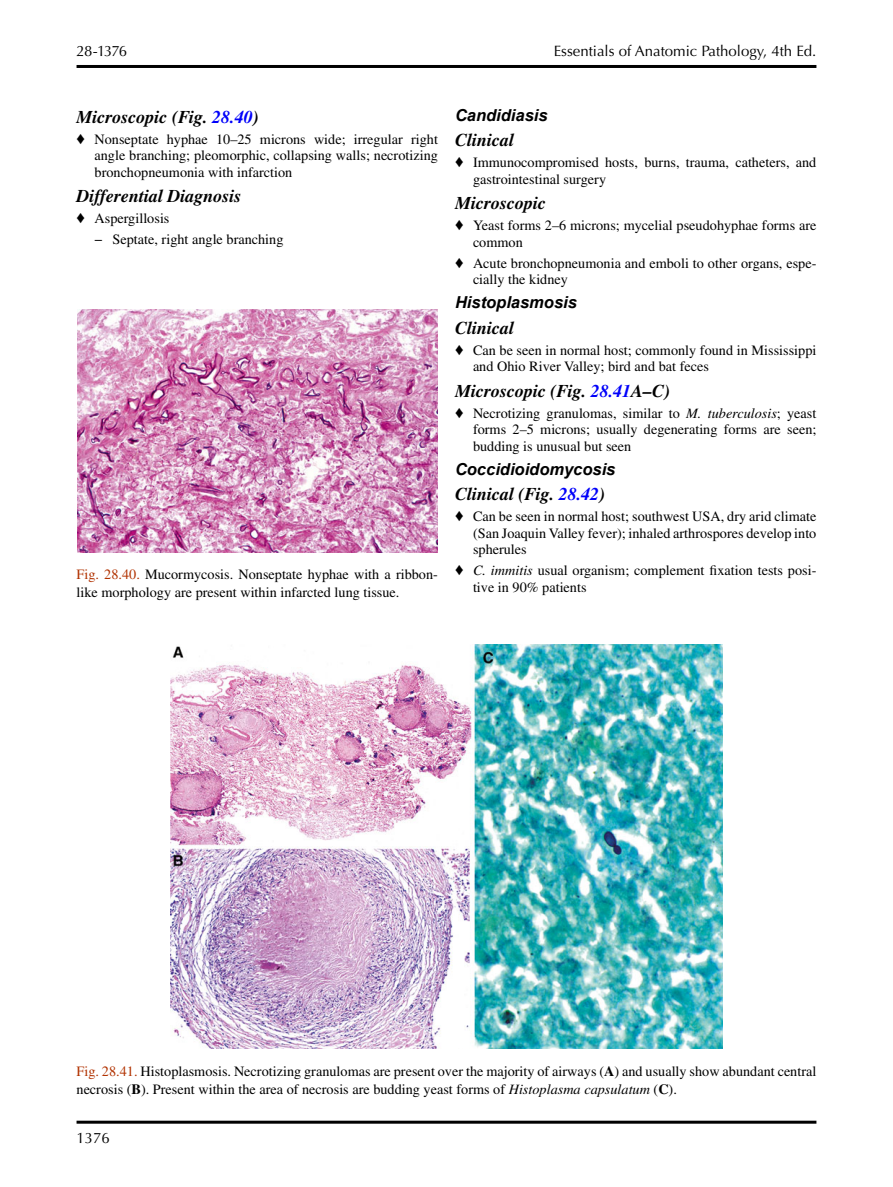
<style>
.page{position:relative;width:893px;height:1187px;background:#fff}
.page>*{position:absolute;margin:0;border:0;box-sizing:border-box;transform-origin:0 0}
.t1{font:italic 700 18px "Xfgfrm Gywdbs Times";color:#000}
.t2{font:italic 700 16.5px "Wkgncx Vwbykp Arial";color:#000}
.t3{font:15px "Yycgfv Ncvrtr Optima";color:#000}
.t4{font:14.25px/16.5px "Wgqymn Rysbcl Times";color:#000}
.s1{color:#0000fa}
.s2{color:#b13200}
.s3{font-family:"Skmjxt Kmrkvr Times";font-style:italic}
.s4{font-family:"Jggdkb Twfrrc Times";font-weight:700}
</style>
<div class="page">
<hr style="left:77px;top:1120px;width:739px;height:3px;background:#000">
<img style="left:77px;top:310px;width:360px;height:242px">
<img style="left:170px;top:645px;width:553px;height:403px">
<hr style="left:77px;top:65px;width:739px;height:3px;background:#000">
<p class="t3" style="left:77px;top:45px;width:52px">28-1376</p>
<p class="t3" style="left:554px;top:45px;width:264px">Essentials of Anatomic Pathology, 4th Ed.</p>
<p class="t1" style="left:77px;top:110px;width:185px">Microscopic (Fig. <span class="s1">28.40</span> )</p>
<p class="t4" style="left:95px;top:132px;width:345px;text-align:justify;text-indent:-18px">♦ Nonseptate hyphae 10–25 microns wide; irregular right angle branching; pleomorphic, collapsing walls; necrotizing bronchopneumonia with infarction</p>
<p class="t1" style="left:77px;top:189px;width:167px">Differential Diagnosis</p>
<p class="t4" style="left:95px;top:209px;width:190px;line-height:21px;text-indent:-18px">♦ Asp ergillosis<br>− Septate, right angle branching</p>
<p class="t4" style="left:77px;top:566px;width:363px;line-height:18px"><span class="s2">Fig. 28.40.</span> Mucormycosis. Nonsepta te hyphae with a ribbon&shy;like morphology are present within infarcted lung tissue.</p>
<p class="t2" style="left:455px;top:106px;width:94px">Candidiasis</p>
<p class="t1" style="left:455px;top:133px;width:61px">Clinical</p>
<p class="t4" style="left:473px;top:155px;width:345px;text-indent:-18px">♦ Immunocompro mised hosts, burns, trauma, catheters, and gastrointestinal surgery</p>
<p class="t1" style="left:455px;top:196px;width:92px">Microscopic</p>
<p class="t4" style="left:473px;top:218px;width:345px;text-indent:-18px">♦ Yeast forms 2–6 microns; mycelial pseudohyphae forms are common</p>
<p class="t4" style="left:473px;top:256px;width:345px;text-indent:-18px">♦ Acute bronchopneumonia and emboli to other organs, espe&shy;cially the ki dney</p>
<p class="t2" style="left:455px;top:293px;width:123px">Histoplasmosis</p>
<p class="t1" style="left:455px;top:321px;width:61px">Clinical</p>
<p class="t4" style="left:473px;top:343px;width:345px;text-indent:-18px">♦ Can be seen in normal host; commonly found in Mississippi and Ohio River Valley; bird and bat feces</p>
<p class="t1" style="left:455px;top:384px;width:217px">Microscopic (Fig. <span class="s1">28.41</span> A–C)</p>
<p class="t4" style="left:473px;top:406px;width:345px;text-align:justify;text-indent:-18px">♦ Necrotizing granulomas, similar to <span class="s3">M. tuberculosis</span> ; yeast forms 2–5 microns; usually degenerating forms are seen; budding is unusual but seen</p>
<p class="t2" style="left:455px;top:460px;width:162px">Coccidioidomycosis</p>
<p class="t1" style="left:455px;top:487px;width:153px">Clinical (Fig. <span class="s1">28.42</span> )</p>
<p class="t4" style="left:473px;top:509px;width:345px;text-align:justify;text-indent:-18px">♦ Can be seen in normal host; southwest USA, dry arid climate (San Joaquin Valley fever); inhaled arthrospores develop into spherules</p>
<p class="t4" style="left:473px;top:563px;width:345px;text-indent:-18px">♦ <span class="s3">C. immitis</span> usual organism; complement fixation tests posi&shy;tive in 90% patients</p>
<p class="t4" style="left:77px;top:1063px;width:741px;line-height:18px"><span class="s2">Fig. 28.41.</span> Histoplasmosis. Necrotizi ng granulomas are present over the majority of airways ( <span class="s4">A</span> ) and usually show abundant central necrosis ( <span class="s4">B</span> ). Present within the area of necrosis are budding yeast forms of <span class="s3">Histoplasma capsulatum</span> ( <span class="s4">C</span> ).</p>
<p class="t3" style="left:77px;top:1131px;width:35px">1376</p>
</div>
